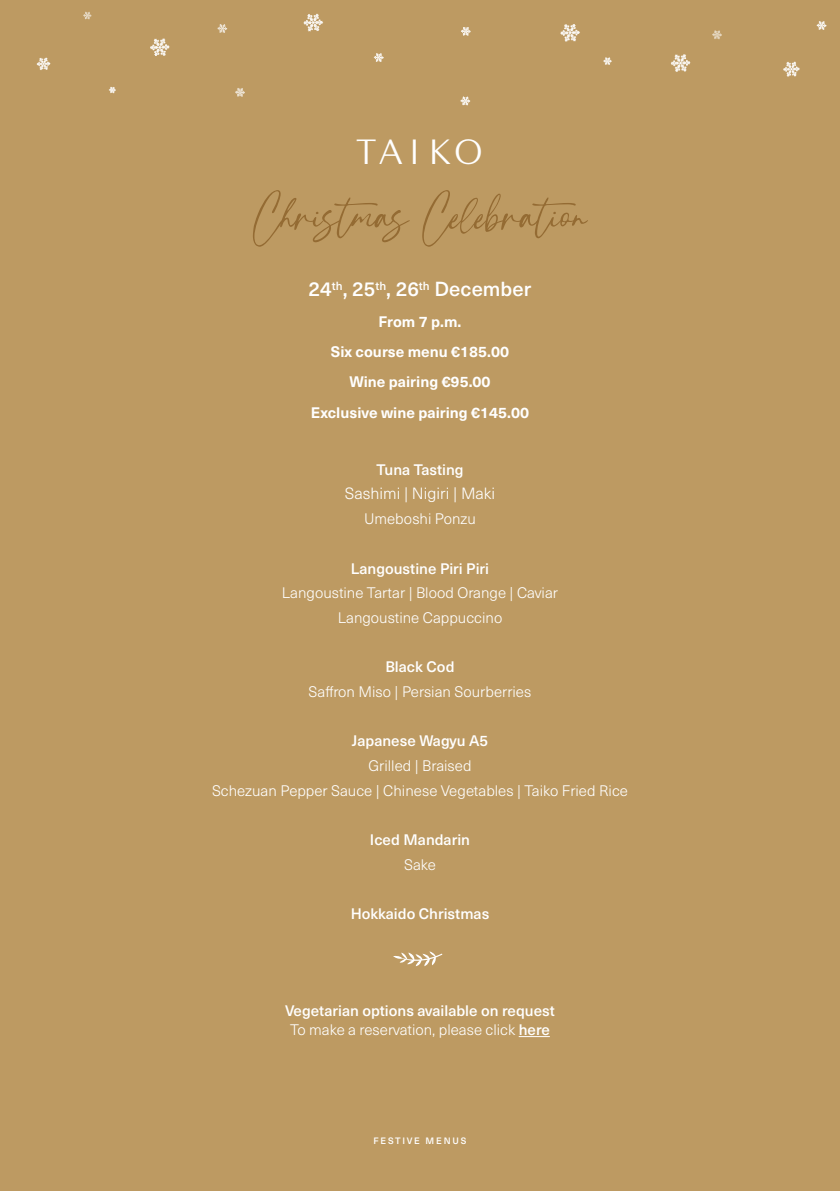
<style>
.page{position:relative;width:840px;height:1191px;background:#fff}
.page>*{position:absolute;margin:0;border:0;box-sizing:border-box;transform-origin:0 0}
.t1{font:56px "Tropical Country";color:#946b33}
.t2{font:35px "The Set";letter-spacing:-.015em;color:#fff}
.t3{font:500 20px "Neue Haas Unica Pro";color:#fff}
.t4{font:300 16px "Neue Haas Unica Pro";color:#fff}
.t5{font:300 15px/24.6px "Neue Haas Unica Pro";color:#fff;text-align:center}
.t6{font:500 15px/19px "Neue Haas Unica Pro";color:#fff;text-align:center}
.t7{font:700 15px/30.4px "Neue Haas Unica Pro";color:#fff;text-align:center}
.t8{font:500 9.2px "Neue Haas Unica Pro";letter-spacing:.195em;color:#fff}
.s1{font-weight:300}
</style>
<div class="page">
<div style="left:0;top:0;width:839px;height:1191px;background:#bd9a62"></div>
<hr style="left:518px;top:1036px;width:31px;height:1px;background:#fff">
<img style="left:36px;top:11px;width:791px;height:95px">
<svg style="left:393px;top:951px;width:49px;height:15px"></svg>
<h2 class="t2" style="left:354px;top:131px;width:132px">TAIKO</h2>
<h1 class="t1" style="left:253px;top:171px;width:335px">Christmas Celebration</h1>
<h3 class="t3" style="left:308px;top:277px;width:224px">24<sup>th</sup>, 25<sup>th</sup>, 26<sup>th</sup> December</h3>
<p class="t7" style="left:311px;top:306px;width:219px">From 7 p.m.<br>Six course menu €185.00<br>Wine pairing €95.00<br>Exclusive wine pairing €145.00</p>
<p class="t6" style="left:376px;top:460px;width:89px">Tuna Tasting</p>
<p class="t4" style="left:344px;top:484px;width:152px">Sashimi | Nigiri | Maki</p>
<p class="t5" style="left:364px;top:507px;width:113px">Umeboshi Ponzu</p>
<p class="t6" style="left:350px;top:559px;width:140px">Langoustine Piri Piri</p>
<p class="t5" style="left:282px;top:581px;width:278px">Langoustine Tartar | Blood Orange | Caviar<br>Langoustine Cappuccino</p>
<p class="t6" style="left:385px;top:657px;width:71px">Black Cod</p>
<p class="t5" style="left:308px;top:679px;width:224px">Saffron Miso | Persian Sourberries</p>
<p class="t6" style="left:351px;top:731px;width:138px">Japanese Wagyu A5</p>
<p class="t5" style="left:212px;top:753px;width:417px">Grilled | Braised<br>Schezuan Pepper Sauce | Chinese Vegetables | Taiko Fried Rice</p>
<p class="t6" style="left:369px;top:830px;width:102px">Iced Mandarin</p>
<p class="t5" style="left:404px;top:852px;width:33px">Sake</p>
<p class="t6" style="left:350px;top:904px;width:140px">Hokkaido Christmas</p>
<p class="t6" style="left:285px;top:1001px;width:271px">Vegetarian options available on request<br><span class="s1">To make a reservation, please click</span> here</p>
<p class="t8" style="left:373px;top:1134px;width:94px">FESTIVE MENUS</p>
</div>
